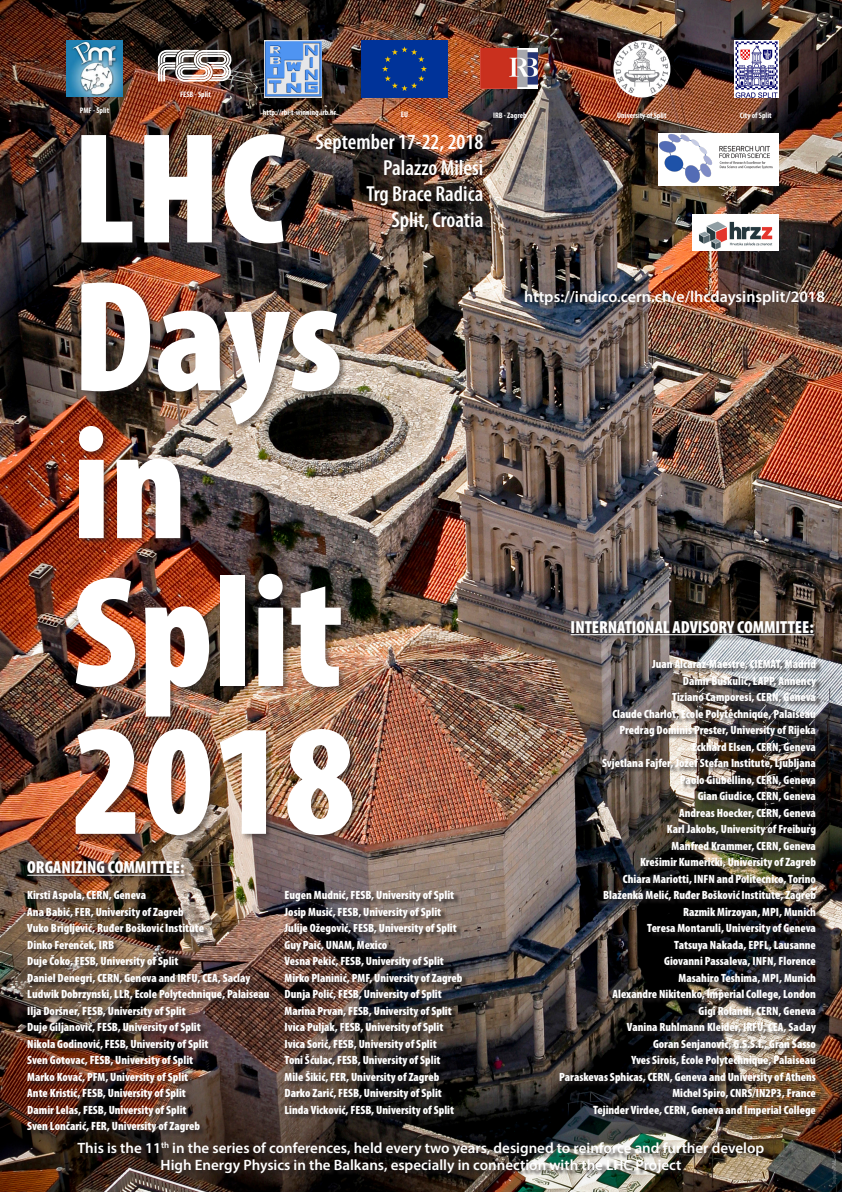
<style>
.page{position:relative;width:842px;height:1192px;background:#fff}
.page>*{position:absolute;margin:0;border:0;box-sizing:border-box;transform-origin:0 0}
.t1{font:900 condensed 159.35px "Myriad Pro";color:#fff}
.t2{font:600 condensed 21.85px "Myriad Pro";color:#fff}
.t3{font:900 condensed 17.5px "Myriad Pro";color:#fff}
.t4{font:600 16px "Myriad Pro";color:#fff}
.t5{font:600 15px "Myriad Pro";color:#fff}
.t6{font:900 condensed 12px "Myriad Pro";color:#fff}
.t7{font:700 condensed 8px "Myriad Pro";color:#fff}
</style>
<div class="page">
<img style="left:0;top:0;width:842px;height:1192px">
<div style="left:74px;top:133px;width:287px;height:710px;background:#231f20;opacity:.5"></div>
<svg style="left:832px;top:1151px;width:5px;height:33px"></svg>
<div style="left:28px;top:892px;width:440px;height:247px;background:#231f20;opacity:.75"></div>
<div style="left:561px;top:661px;width:261px;height:461px;background:#231f20;opacity:.75"></div>
<div style="left:28px;top:862px;width:163px;height:20px;background:#231f20;opacity:.75"></div>
<hr style="left:27px;top:875px;width:158px;height:1px;background:#fff">
<div style="left:572px;top:622px;width:248px;height:19px;background:#231f20;opacity:.75"></div>
<hr style="left:571px;top:634px;width:243px;height:1px;background:#fff">
<div style="left:79px;top:1143px;width:691px;height:36px;background:#231f20;opacity:.75"></div>
<svg style="left:158px;top:50px;width:74px;height:32px"></svg>
<img style="left:265px;top:41px;width:57px;height:57px">
<img style="left:480px;top:48px;width:57px;height:40px">
<img style="left:734px;top:40px;width:44px;height:58px">
<img style="left:67px;top:40px;width:55px;height:56px">
<div style="left:361px;top:41px;width:86px;height:57px;background:#039"></div>
<img style="left:692px;top:214px;width:86px;height:37px">
<img style="left:613px;top:40px;width:57px;height:58px;border-radius:29px">
<div style="left:658px;top:133px;width:120px;height:53px;background:#fff"></div>
<img style="left:659px;top:134px;width:114px;height:49px">
<p class="t7" style="left:80px;top:105px;width:31px">PMF - Split</p>
<p class="t7" style="left:180px;top:90px;width:32px">FESB - Split</p>
<p class="t7" style="left:263px;top:108px;width:75px">http://rbi-t-winning.irb.hr</p>
<p class="t7" style="left:401px;top:109px;width:9px">EU</p>
<p class="t7" style="left:493px;top:110px;width:35px">IRB - Zagreb</p>
<p class="t7" style="left:617px;top:110px;width:51px">University of Split</p>
<p class="t7" style="left:740px;top:110px;width:33px">City of Split</p>
<p class="t2" style="left:315px;top:128px;width:169px">September 17-22, 2018</p>
<p class="t2" style="left:383px;top:154px;width:102px">Palazzo Milesi</p>
<p class="t2" style="left:366px;top:180px;width:118px">Trg Brace Radica</p>
<p class="t2" style="left:391px;top:207px;width:93px">Split, Croatia</p>
<p class="t1" style="left:72px;top:87px;width:215px">LHC</p>
<p class="t1" style="left:72px;top:235px;width:272px">Days</p>
<p class="t1" style="left:72px;top:383px;width:116px">in</p>
<p class="t1" style="left:72px;top:531px;width:273px">Split</p>
<p class="t1" style="left:72px;top:679px;width:284px">2018</p>
<p class="t3" style="left:27px;top:856px;width:159px">ORGANIZING COMMITTEE:</p>
<p class="t6" style="left:27px;top:887px;width:120px">Kirsti Aspola, CERN, Geneva</p>
<p class="t6" style="left:27px;top:904px;width:158px">Ana Babić, FER, University of Zagreb</p>
<p class="t6" style="left:27px;top:920px;width:178px">Vuko Brigljević, Ruđer Bošković Institute</p>
<p class="t6" style="left:27px;top:937px;width:88px">Dinko Ferenček, IRB</p>
<p class="t6" style="left:27px;top:953px;width:153px">Duje Čoko, FESB, University of Split</p>
<p class="t6" style="left:27px;top:970px;width:224px">Daniel Denegri, CERN, Geneva and IRFU, CEA, Saclay</p>
<p class="t6" style="left:27px;top:986px;width:244px">Ludwik Dobrzynski, LLR, Ecole Polytechnique, Palaiseau</p>
<p class="t6" style="left:27px;top:1003px;width:160px">Ilja Doršner, FESB, University of Split</p>
<p class="t6" style="left:27px;top:1019px;width:175px">Duje Giljanović, FESB, University of Split</p>
<p class="t6" style="left:27px;top:1036px;width:183px">Nikola Godinović, FESB, University of Split</p>
<p class="t6" style="left:27px;top:1052px;width:168px">Sven Gotovac, FESB, University of Split</p>
<p class="t6" style="left:27px;top:1069px;width:162px">Marko Kovač, PFM, University of Split</p>
<p class="t6" style="left:27px;top:1085px;width:160px">Ante Kristić, FESB, University of Split</p>
<p class="t6" style="left:27px;top:1102px;width:161px">Damir Lelas, FESB, University of Split</p>
<p class="t6" style="left:27px;top:1118px;width:174px">Sven Lončarić, FER, University of Zagreb</p>
<p class="t6" style="left:285px;top:887px;width:171px">Eugen Mudnić, FESB, University of Split</p>
<p class="t6" style="left:285px;top:904px;width:158px">Josip Musić, FESB, University of Split</p>
<p class="t6" style="left:285px;top:920px;width:174px">Julije Ožegović, FESB, University of Split</p>
<p class="t6" style="left:285px;top:937px;width:104px">Guy Paić, UNAM, Mexico</p>
<p class="t6" style="left:285px;top:953px;width:161px">Vesna Pekić, FESB, University of Split</p>
<p class="t6" style="left:285px;top:970px;width:179px">Mirko Planinić, PMF, University of Zagreb</p>
<p class="t6" style="left:285px;top:986px;width:159px">Dunja Polić, FESB, University of Split</p>
<p class="t6" style="left:285px;top:1003px;width:169px">Marina Prvan, FESB, University of Split</p>
<p class="t6" style="left:285px;top:1019px;width:160px">Ivica Puljak, FESB, University of Split</p>
<p class="t6" style="left:285px;top:1036px;width:154px">Ivica Sorić, FESB, University of Split</p>
<p class="t6" style="left:285px;top:1052px;width:158px">Toni Šćulac, FESB, University of Split</p>
<p class="t6" style="left:285px;top:1069px;width:156px">Mile Šikić, FER, University of Zagreb</p>
<p class="t6" style="left:285px;top:1085px;width:159px">Darko Zarić, FESB, University of Split</p>
<p class="t6" style="left:285px;top:1102px;width:171px">Linda Vicković, FESB, University of Split</p>
<p class="t4" style="left:524px;top:286px;width:303px">https://indico.cern.ch/e/lhcdaysinsplit/2018</p>
<p class="t3" style="left:571px;top:616px;width:245px">INTERNATIONAL ADVISORY COMMITTEE:</p>
<p class="t6" style="left:652px;top:656px;width:165px">Juan Alcaraz-Maestre, CIEMAT, Madrid</p>
<p class="t6" style="left:683px;top:673px;width:135px">Damir Buškulić, LAPP, Annency</p>
<p class="t6" style="left:672px;top:689px;width:145px">Tiziano Camporesi, CERN, Geneva</p>
<p class="t6" style="left:612px;top:706px;width:205px">Claude Charlot, Ecole Polytechnique, Palaiseau</p>
<p class="t6" style="left:619px;top:722px;width:198px">Predrag Dominis Prester, University of Rijeka</p>
<p class="t6" style="left:692px;top:739px;width:125px">Eckhard Elsen, CERN, Geneva</p>
<p class="t6" style="left:602px;top:755px;width:215px">Svjetlana Fajfer, Jožef Stefan Institute, Ljubljana</p>
<p class="t6" style="left:680px;top:772px;width:137px">Paolo Giubellino, CERN, Geneva</p>
<p class="t6" style="left:698px;top:788px;width:120px">Gian Giudice, CERN, Geneva</p>
<p class="t6" style="left:679px;top:805px;width:138px">Andreas Hoecker, CERN, Geneva</p>
<p class="t6" style="left:667px;top:821px;width:151px">Karl Jakobs, University of Freiburg</p>
<p class="t6" style="left:672px;top:838px;width:146px">Manfred Krammer, CERN, Geneva</p>
<p class="t6" style="left:640px;top:854px;width:177px">Krešimir Kumerički, University of Zagreb</p>
<p class="t6" style="left:623px;top:871px;width:195px">Chiara Mariotti, INFN and Politecnico, Torino</p>
<p class="t6" style="left:603px;top:887px;width:214px">Blaženka Melić, Ruđer Bošković Institute, Zagreb</p>
<p class="t6" style="left:683px;top:904px;width:134px">Razmik Mirzoyan, MPI, Munich</p>
<p class="t6" style="left:647px;top:920px;width:170px">Teresa Montaruli, University of Geneva</p>
<p class="t6" style="left:674px;top:937px;width:143px">Tatsuya Nakada, EPFL, Lausanne</p>
<p class="t6" style="left:664px;top:953px;width:153px">Giovanni Passaleva, INFN, Florence</p>
<p class="t6" style="left:679px;top:970px;width:139px">Masahiro Teshima, MPI, Munich</p>
<p class="t6" style="left:613px;top:986px;width:205px">Alexandre Nikitenko, Imperial College, London</p>
<p class="t6" style="left:699px;top:1003px;width:119px">Gigi Rolandi, CERN, Geneva</p>
<p class="t6" style="left:627px;top:1019px;width:191px">Vanina Ruhlmann Kleider, IRFU, CEA, Saclay</p>
<p class="t6" style="left:653px;top:1036px;width:164px">Goran Senjanović, G.S.S.I., Gran Sasso</p>
<p class="t6" style="left:631px;top:1052px;width:186px">Yves Sirois, École Polytechnique, Palaiseau</p>
<p class="t6" style="left:559px;top:1069px;width:258px">Paraskevas Sphicas, CERN, Geneva and University of Athens</p>
<p class="t6" style="left:672px;top:1085px;width:145px">Michel Spiro, CNRS/IN2P3, France</p>
<p class="t6" style="left:593px;top:1102px;width:224px">Tejinder Virdee, CERN, Geneva and Imperial College</p>
<p class="t5" style="left:78px;top:1138px;width:688px">This is the 11<sup>th</sup> in the series of conferences, held every two years, designed to reinforce and further develop</p>
<p class="t5" style="left:161px;top:1155px;width:522px">High Energy Physics in the Balkans, especially in connection with the LHC Project</p>
</div>
